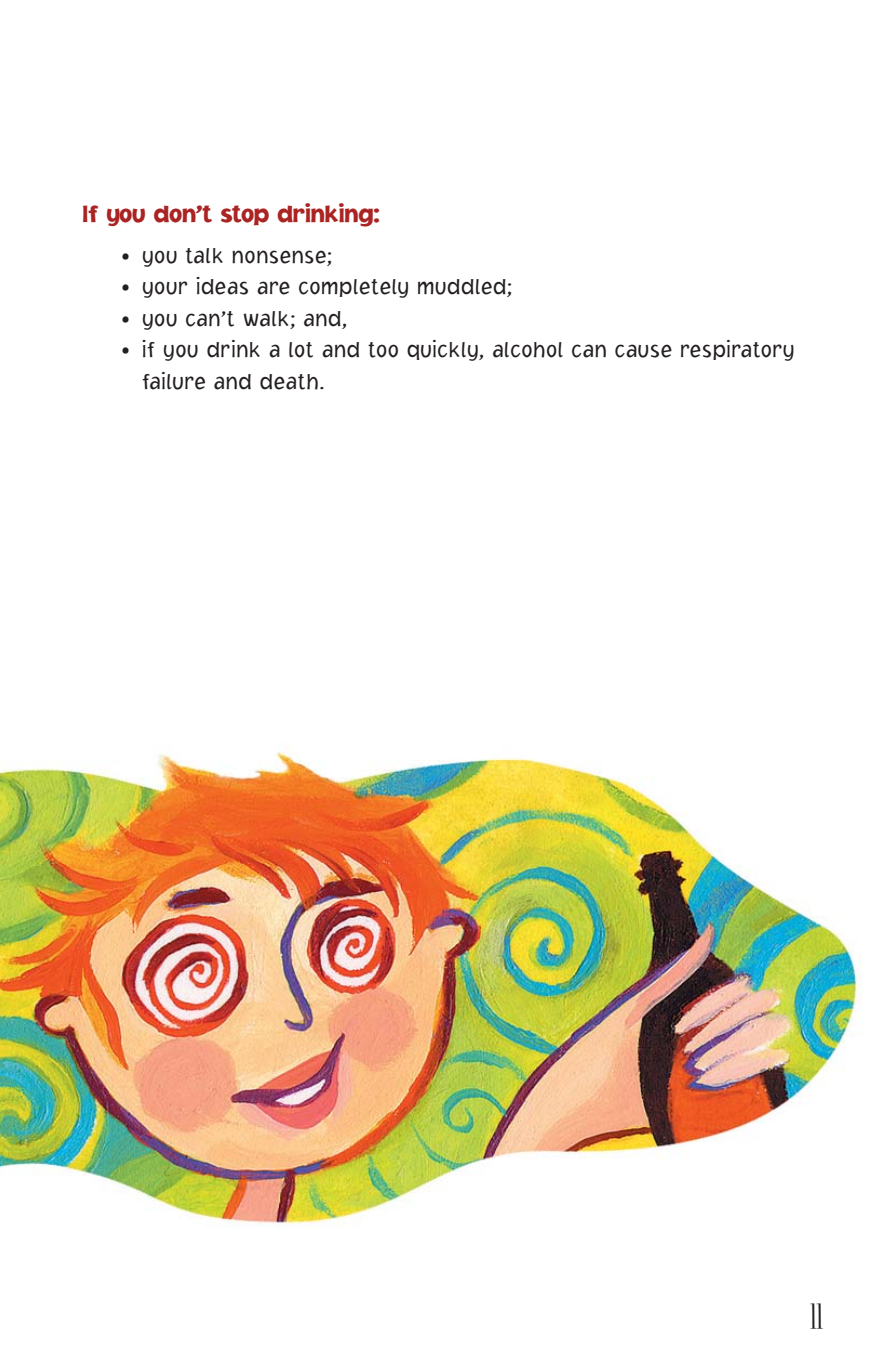
<style>
.page{position:relative;width:881px;height:1357px;background:#fff}
.page>*{position:absolute;margin:0;border:0;box-sizing:border-box;transform-origin:0 0}
.t1{font:40.5px "Fontdinerdotcom";color:#231f20}
.t2{font:900 24.75px "Jacoby ICG";color:#aa2423}
.t3{font:300 22.5px/31.5px "Jacoby ICG";color:#231f20}
</style>
<div class="page">
<img style="left:0;top:745px;width:862px;height:482px">
<p class="t2" style="left:81px;top:205px;width:300px">If you don’t stop drinking:</p>
<p class="t3" style="left:122px;top:241px;width:213px">• you talk nonsense;</p>
<p class="t3" style="left:122px;top:273px;width:393px">• your ideas are completely muddled;</p>
<p class="t3" style="left:122px;top:304px;width:227px">• you can’t walk; and,</p>
<p class="t3" style="left:142px;top:336px;width:654px;text-indent:-20px">• if you drink a lot and too quickly, alcohol can cause respiratory failure and death.</p>
<h1 class="t1" style="left:810px;top:1299px;width:14px">11</h1>
</div>
